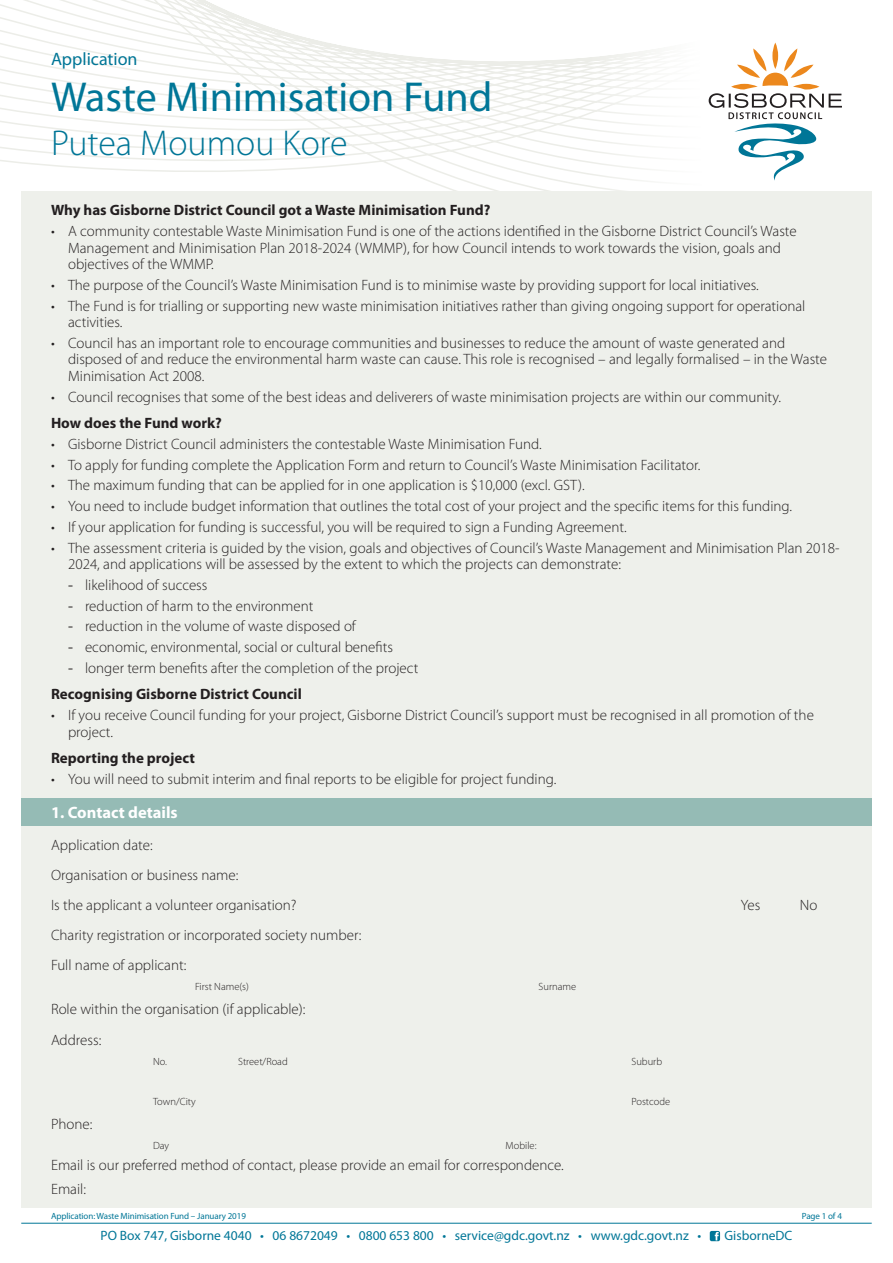
<style>
.page{position:relative;width:893px;height:1263px;background:#fff}
.page>*{position:absolute;margin:0;border:0;box-sizing:border-box;transform-origin:0 0}
.t1{font:42px "Myriad Pro";color:#007697}
.t2{font:300 36px "Myriad Pro";color:#007697}
.t3{font:18px "Myriad Pro";color:#007697}
.t4{font:700 16.5px "Myriad Pro";color:#fff}
.t5{font:300 15px/16.5px "Myriad Pro";color:#231f20}
.t6{font:700 15px "Myriad Pro";color:#231f20}
.t7{font:13.5px "Myriad Pro";color:#007697}
.t8{font:300 10.5px "Myriad Pro";color:#231f20}
.t9{font:9px "Myriad Pro";letter-spacing:-.01em;color:#007697}
.s1{font-family:"Century Gothic";font-weight:400}
.s2{font-weight:700}
</style>
<div class="page">
<svg style="left:0;top:0;width:776px;height:191px"></svg>
<div style="left:21px;top:191px;width:851px;height:1017px;background:#eef0eb"></div>
<svg style="left:709px;top:43px;width:133px;height:138px"></svg>
<hr style="left:21px;top:1223px;width:851px;height:1px;background:#007697">
<svg style="left:710px;top:1231px;width:10px;height:10px"></svg>
<div style="left:21px;top:799px;width:851px;height:27px;background:#95bbb5"></div>
<p class="t3" style="left:51px;top:47px;width:88px">Application</p>
<h1 class="t1" style="left:51px;top:71px;width:443px">Waste Minimisation Fund</h1>
<h2 class="t2" style="left:51px;top:122px;width:298px">Putea Moumou Kore</h2>
<p class="t6" style="left:51px;top:201px;width:441px">Why has Gisborne District Council got a Waste Minimisation Fund?</p>
<p class="t5" style="left:68px;top:223px;width:730px;text-indent:-17px">• A community contestable Waste Minimisation Fund is one of the actions identified in the Gisborne District Council’s Waste<br>Management and Minimisation Plan 2018-2024 (WMMP), for how Council intends to work towards the vision, goals and objectives of the WMMP.</p>
<p class="t5" style="left:51px;top:276px;width:709px">• The purpose of the Council’s Waste Minimisation Fund is to minimise waste by providing support for local initiatives.</p>
<p class="t5" style="left:68px;top:297px;width:739px;text-indent:-17px">• The Fund is for trialling or supporting new waste minimisation initiatives rather than giving ongoing support for operational activities.</p>
<p class="t5" style="left:68px;top:334px;width:760px;text-indent:-17px">• Council has an important role to encourage communities and businesses to reduce the amount of waste generated and disposed of and reduce the environmental harm waste can cause. This role is recognised – and legally formalised – in the Waste<br>Minimisation Act 2008.</p>
<p class="t5" style="left:51px;top:388px;width:731px">• Council recognises that some of the best ideas and deliverers of waste minimisation projects are within our community.</p>
<p class="t6" style="left:51px;top:413px;width:172px">How does the Fund work?</p>
<p class="t5" style="left:51px;top:435px;width:492px">• Gisborne District Council administers the contestable Waste Minimisation Fund.</p>
<p class="t5" style="left:51px;top:456px;width:651px">• To apply for funding complete the Application Form and return to Council’s Waste Minimisation Facilitator.</p>
<p class="t5" style="left:51px;top:477px;width:535px">• The maximum funding that can be applied for in one application is $10,000 (excl. GST).</p>
<p class="t5" style="left:51px;top:498px;width:743px">• You need to include budget information that outlines the total cost of your project and the specific items for this funding.</p>
<p class="t5" style="left:51px;top:518px;width:577px">• If your application for funding is successful, you will be required to sign a Funding Agreement.</p>
<p class="t5" style="left:68px;top:539px;width:773px;text-indent:-17px">• The assessment criteria is guided by the vision, goals and objectives of Council’s Waste Management and Minimisation Plan 2018-<br>2024, and applications will be assessed by the extent to which the projects can demonstrate:</p>
<p class="t5" style="left:68px;top:576px;width:141px"><span class="s1">-</span> likelihood of success</p>
<p class="t5" style="left:68px;top:597px;width:247px"><span class="s1">-</span> reduction of harm to the environment</p>
<p class="t5" style="left:68px;top:618px;width:289px"><span class="s1">-</span> reduction in the volume of waste disposed of</p>
<p class="t5" style="left:68px;top:639px;width:326px"><span class="s1">-</span> economic, environmental, social or cultural benefits</p>
<p class="t5" style="left:51px;top:654px;width:369px;line-height:26.5px;text-indent:17px"><span class="s1">-</span> longer term benefits after the completion of the project<br><span class="s2">Recognising Gisborne District Council</span></p>
<p class="t5" style="left:68px;top:707px;width:747px;text-indent:-17px">• If you receive Council funding for your project, Gisborne District Council’s support must be recognised in all promotion of the project.</p>
<p class="t6" style="left:51px;top:748px;width:145px">Reporting the project</p>
<p class="t5" style="left:51px;top:770px;width:507px">• You will need to submit interim and final reports to be eligible for project funding.</p>
<p class="t4" style="left:51px;top:801px;width:128px">1. Contact details</p>
<p class="t5" style="left:51px;top:830px;width:247px;line-height:30px">Application date:<br>Organisation or business name:<br>Is the applicant a volunteer organisation?</p>
<p class="t5" style="left:741px;top:897px;width:21px">Yes</p>
<p class="t5" style="left:800px;top:897px;width:19px">No</p>
<p class="t5" style="left:51px;top:920px;width:312px;line-height:30px">Charity registration or incorporated society number:<br>Full name of applicant:</p>
<p class="t8" style="left:195px;top:980px;width:55px">First Name(s)</p>
<p class="t8" style="left:539px;top:980px;width:39px">Surname</p>
<p class="t5" style="left:51px;top:993px;width:256px;line-height:31.5px">Role within the organisation (if applicable):<br>Address:</p>
<p class="t8" style="left:153px;top:1055px;width:15px">No.</p>
<p class="t8" style="left:238px;top:1055px;width:51px">Street/Road</p>
<p class="t8" style="left:631px;top:1055px;width:32px">Suburb</p>
<p class="t8" style="left:153px;top:1095px;width:44px">Town/City</p>
<p class="t8" style="left:631px;top:1095px;width:40px">Postcode</p>
<p class="t5" style="left:51px;top:1116px;width:43px">Phone:</p>
<p class="t8" style="left:153px;top:1139px;width:18px">Day</p>
<p class="t8" style="left:506px;top:1139px;width:32px">Mobile:</p>
<p class="t5" style="left:51px;top:1152px;width:514px;line-height:24px">Email is our preferred method of contact, please provide an email for correspondence.<br>Email:</p>
<p class="t9" style="left:51px;top:1210px;width:196px">Application: Waste Minimisation Fund – January 2019</p>
<p class="t9" style="left:802px;top:1210px;width:42px">Page 1 of 4</p>
<p class="t7" style="left:101px;top:1227px;width:602px">PO Box 747, Gisborne 4040 • 06 8672049 • 0800 653 800 • service@gdc.govt.nz • www.gdc.govt.nz •</p>
<p class="t7" style="left:724px;top:1227px;width:69px">GisborneDC</p>
</div>
